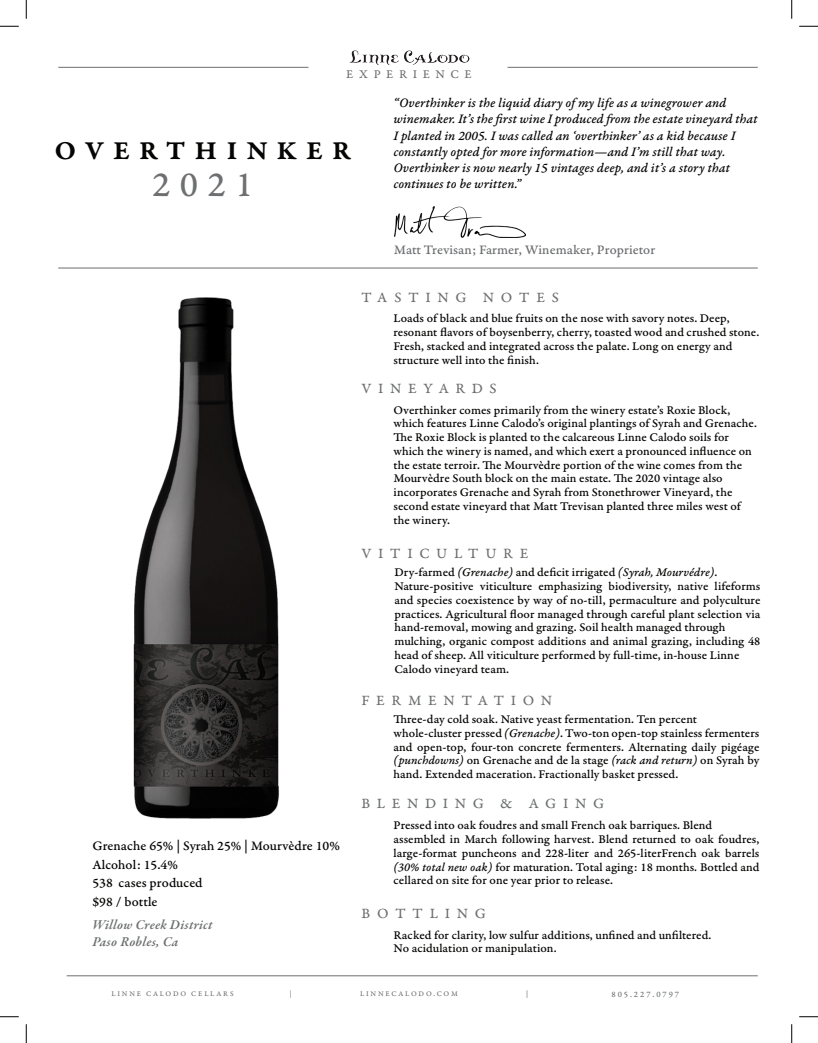
<style>
.page{position:relative;width:818px;height:1043px;background:#fff}
.page>*{position:absolute;margin:0;border:0;box-sizing:border-box;transform-origin:0 0}
.t1{font:37.5px "Garamond Premr Pro Capt";color:#6d6f70}
.t2{font:27.5px "Garamond Premr Pro Smbd Capt";letter-spacing:.335em;color:#040503}
.t3{font:15px "Garamond Premr Pro Capt";letter-spacing:.445em;color:#6d6f70}
.t4{font:13.75px/16.2px "Garamond Premr Pro Med It Capt";color:#040503}
.t5{font:13.75px/18.8px "Garamond Premr Pro Med Capt";color:#040503}
.t6{font:13.75px "Garamond Premr Pro Med Capt";color:#6d6e70}
.t7{font:italic 600 13.75px "Garamond Premr Pro";letter-spacing:.02em;color:#6d6f70}
.t8{font:12.5px/13.8px "Garamond Premr Pro Med Capt";color:#040503}
.t9{font:12.5px "Garamond Premr Pro Capt";letter-spacing:.455em;color:#6d6f70}
.t10{font:8.75px "Garamond Premr Pro Capt";letter-spacing:.22em;color:#6d6f70}
.t11{font:7.5px "Garamond Premr Pro Capt";letter-spacing:.235em;color:#6d6f70}
.t12{font:7.5px "Garamond Premr Pro Capt";color:#6d6e70}
.s1{font-family:"Garamond Premr Pro Med It Capt"}
</style>
<div class="page">
<hr style="left:58px;top:67px;width:250px;height:1px;background:#6d6f70">
<hr style="left:507px;top:67px;width:250px;height:1px;background:#6d6f70">
<hr style="left:58px;top:268px;width:699px;height:1px;background:#6d6e70">
<hr style="left:67px;top:975px;width:690px;height:1px;background:#6d6f70">
<img style="left:349px;top:50px;width:121px;height:15px">
<img style="left:133px;top:297px;width:146px;height:521px">
<img style="left:394px;top:206px;width:131px;height:32px">
<svg style="left:0;top:25px;width:19px;height:2px"></svg>
<svg style="left:799px;top:25px;width:19px;height:2px"></svg>
<svg style="left:0;top:1016px;width:19px;height:1px"></svg>
<svg style="left:799px;top:1016px;width:19px;height:1px"></svg>
<svg style="left:25px;top:0;width:2px;height:19px"></svg>
<svg style="left:25px;top:1024px;width:2px;height:18px"></svg>
<svg style="left:791px;top:0;width:1px;height:19px"></svg>
<svg style="left:791px;top:1024px;width:1px;height:18px"></svg>
<p class="t9" style="left:346px;top:67px;width:127px">EXPERIENCE</p>
<p class="t2" style="left:55px;top:133px;width:297px">OVERTHINKER</p>
<p class="t1" style="left:152px;top:161px;width:103px">2021</p>
<p class="t4" style="left:393px;top:95px;width:334px">“Overthinker is the liquid diary of my life as a winegrower and</p>
<p class="t4" style="left:393px;top:112px;width:366px">winemaker. It’s the first wine I produced from the estate vineyard that<br>I planted in 2005. I was called an ‘overthinker’ as a kid because I</p>
<p class="t4" style="left:393px;top:144px;width:333px">constantly opted for more information—and I’m still that way.</p>
<p class="t4" style="left:393px;top:160px;width:338px">Overthinker is now nearly 15 vintages deep, and it’s a story that</p>
<p class="t4" style="left:393px;top:177px;width:129px">continues to be written.”</p>
<p class="t5" style="left:92px;top:836px;width:249px">Grenache 65% | Syrah 25% | Mourvèdre 10%<br>Alcohol: 15.4%</p>
<p class="t5" style="left:92px;top:874px;width:112px">538 cases produced</p>
<p class="t5" style="left:92px;top:892px;width:67px">$98 / bottle</p>
<p class="t7" style="left:92px;top:915px;width:122px">Willow Creek District</p>
<p class="t7" style="left:92px;top:933px;width:87px">Paso Robles, Ca</p>
<p class="t6" style="left:394px;top:241px;width:263px">Matt Trevisan; Farmer, Winemaker, Proprietor</p>
<p class="t3" style="left:361px;top:288px;width:199px">TASTING NOTES</p>
<p class="t8" style="left:393px;top:312px;width:367px">Loads of black and blue fruits on the nose with savory notes. Deep, resonant flavors of boysenberry, cherry, toasted wood and crushed stone.<br>Fresh, stacked and integrated across the palate. Long on energy and structure well into the finish.</p>
<p class="t3" style="left:361px;top:379px;width:137px">VINEYARDS</p>
<p class="t8" style="left:393px;top:403px;width:365px">Overthinker comes primarily from the winery estate’s Roxie Block, which features Linne Calodo’s original plantings of Syrah and Grenache.<br>The Roxie Block is planted to the calcareous Linne Calodo soils for which the winery is named, and which exert a pronounced influence on the estate terroir. The Mourvèdre portion of the wine comes from the Mourvèdre South block on the main estate. The 2020 vintage also</p>
<p class="t8" style="left:393px;top:485px;width:349px">incorporates Grenache and Syrah from Stonethrower Vineyard, the second estate vineyard that Matt Trevisan planted three miles west of the winery.</p>
<p class="t3" style="left:361px;top:544px;width:168px">VITICULTURE</p>
<p class="t8" style="left:394px;top:566px;width:324px">Dry-farmed <span class="s1">(Grenache)</span> and deficit irrigated <span class="s1">(Syrah, Mourvédre)</span>.</p>
<p class="t8" style="left:394px;top:579px;width:367px;text-align:justify">Nature-positive viticulture emphasizing biodiversity, native lifeforms and species coexistence by way of no-till, permaculture and polyculture practices. Agricultural floor managed through careful plant selection via hand-removal, mowing and grazing. Soil health managed through</p>
<p class="t8" style="left:394px;top:634px;width:367px">mulching, organic compost additions and animal grazing, including 48 head of sheep. All viticulture performed by full-time, in-house Linne</p>
<p class="t8" style="left:394px;top:662px;width:116px">Calodo vineyard team.</p>
<p class="t3" style="left:361px;top:690px;width:192px">FERMENTATION</p>
<p class="t8" style="left:393px;top:712px;width:305px">Three-day cold soak. Native yeast fermentation. Ten percent</p>
<p class="t8" style="left:393px;top:726px;width:367px;text-align:justify">whole-cluster pressed <span class="s1">(Grenache)</span>. Two-ton open-top stainless fermenters and open-top, four-ton concrete fermenters. Alternating daily pigéage <span class="s1">(punchdowns)</span> on Grenache and de la stage <span class="s1">(rack and return)</span> on Syrah by hand. Extended maceration. Fractionally basket pressed.</p>
<p class="t3" style="left:361px;top:794px;width:244px">BLENDING &amp; AGING</p>
<p class="t8" style="left:393px;top:818px;width:320px">Pressed into oak foudres and small French oak barriques. Blend</p>
<p class="t8" style="left:393px;top:832px;width:367px;text-align:justify">assembled in March following harvest. Blend returned to oak foudres, large-format puncheons and 228-liter and 265-literFrench oak barrels <span class="s1">(30% total new oak)</span> for maturation. Total aging: 18 months. Bottled and cellared on site for one year prior to release.</p>
<p class="t3" style="left:361px;top:904px;width:126px">BOTTLING</p>
<p class="t8" style="left:393px;top:928px;width:319px">Racked for clarity, low sulfur additions, unfined and unfiltered.</p>
<p class="t8" style="left:393px;top:941px;width:165px">No acidulation or manipulation.</p>
<p class="t11" style="left:111px;top:988px;width:124px">LINNE CALODO CELLARS</p>
<p class="t11" style="left:290px;top:989px;width:4px">|</p>
<p class="t11" style="left:360px;top:988px;width:99px">LINNECALODO.COM</p>
<p class="t12" style="left:526px;top:989px;width:4px">|</p>
<p class="t10" style="left:611px;top:988px;width:69px">805.227.0797</p>
</div>
